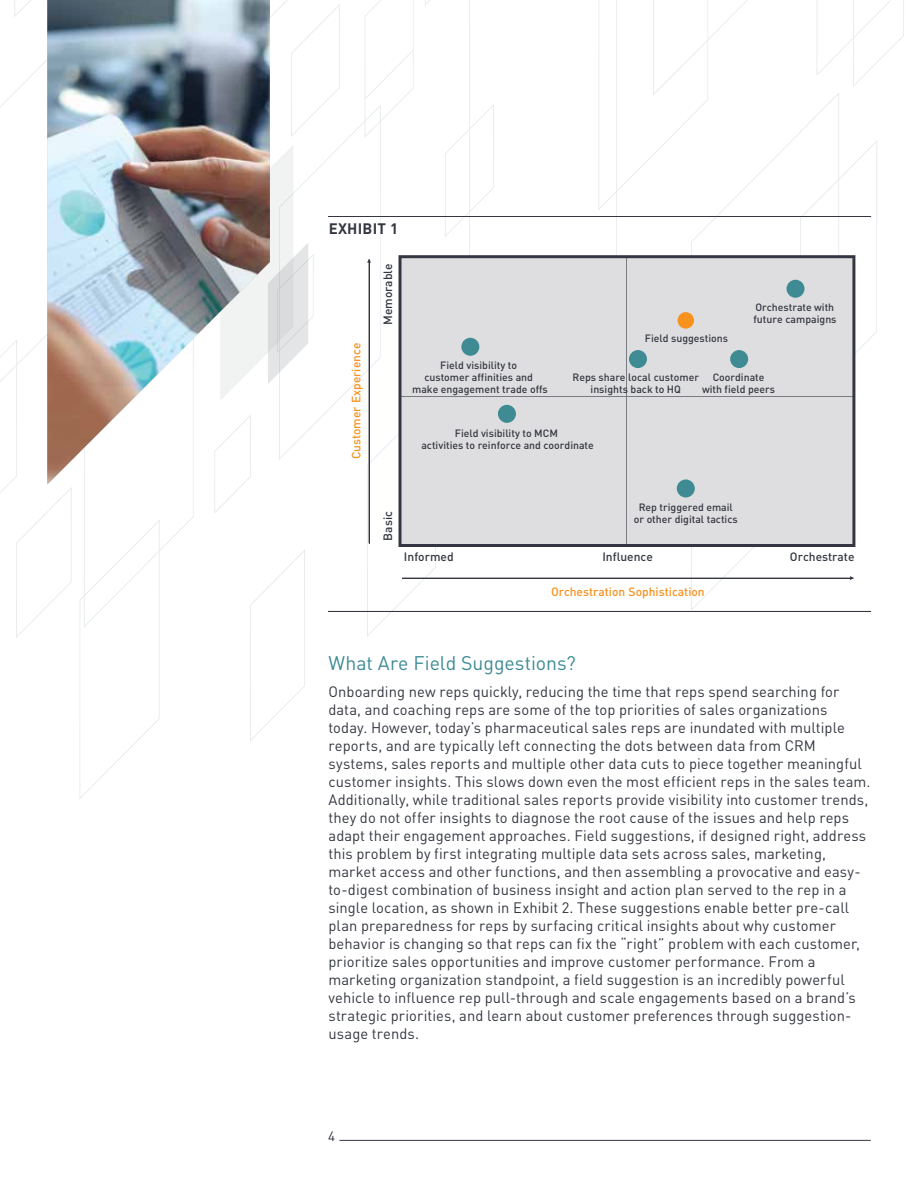
<style>
.page{position:relative;width:918px;height:1188px;background:#fff}
.page>*{position:absolute;margin:0;border:0;box-sizing:border-box;transform-origin:0 0}
.t1{font:19.5px "DIN Pro";letter-spacing:-.005em;color:#3e8b94}
.t2{font:15px/18px "DIN Pro";letter-spacing:.005em;color:#343741}
.t3{font:700 15px "DIN Pro";letter-spacing:.015em;color:#343741}
.t4{font:13.5px "DIN Pro";color:#343741}
.t5{font:500 12px "DIN Pro";color:#f7921e}
.t6{font:500 12px "DIN Pro";color:#343741}
.t7{font:500 10.5px/12px "DIN Pro";color:#343741;text-align:center}
</style>
<div class="page">
<hr style="left:339px;top:1140px;width:532px;height:1px;background:#343741">
<svg style="left:691px;top:93px;width:148px;height:518px"></svg>
<svg style="left:599px;top:0;width:162px;height:210px"></svg>
<svg style="left:817px;top:0;width:87px;height:87px"></svg>
<hr style="left:328px;top:216px;width:543px;height:1px;background:#343741">
<div style="left:516px;top:255px;width:339px;height:292px;background:#dedee0"></div>
<div style="left:678px;top:312px;width:16px;height:17px;background:#f7921e;border-radius:50%"></div>
<svg style="left:787px;top:140px;width:90px;height:269px"></svg>
<svg style="left:730px;top:350px;width:18px;height:18px"></svg>
<svg style="left:677px;top:479px;width:18px;height:18px"></svg>
<div style="left:562px;top:274px;width:85px;height:258px;background:#dedee0"></div>
<svg style="left:0;top:0;width:516px;height:799px"></svg>
<hr style="left:402px;top:578px;width:449px;height:1px;background:#343741">
<hr style="left:328px;top:611px;width:543px;height:1px;background:#343741">
<p class="t3" style="left:329px;top:216px;width:71px">EXHIBIT 1</p>
<p class="t5" style="left:346px;top:459px;width:118px;rotate:-90deg">Customer Experience</p>
<p class="t6" style="left:378px;top:325px;width:63px;rotate:-90deg">Memorable</p>
<p class="t7" style="left:645px;top:331px;width:85px">Field suggestions</p>
<p class="t7" style="left:753px;top:300px;width:85px;text-align:left">Orchestrate with future campaigns</p>
<p class="t7" style="left:412px;top:358px;width:137px">Field visibility to<br>customer affinities and make engagement trade offs</p>
<p class="t7" style="left:421px;top:426px;width:174px">Field visibility to MCM<br>activities to reinforce and coordinate</p>
<p class="t7" style="left:702px;top:370px;width:74px">Coordinate with field peers</p>
<p class="t7" style="left:573px;top:370px;width:128px">Reps share local customer insights back to HQ</p>
<p class="t6" style="left:378px;top:541px;width:31px;rotate:-90deg">Basic</p>
<p class="t7" style="left:634px;top:500px;width:105px">Rep triggered email or other digital tactics</p>
<p class="t6" style="left:404px;top:547px;width:51px">Informed</p>
<p class="t6" style="left:790px;top:547px;width:66px">Orchestrate</p>
<p class="t6" style="left:602px;top:547px;width:52px">Influence</p>
<p class="t5" style="left:551px;top:582px;width:155px">Orchestration Sophistication</p>
<h1 class="t1" style="left:328px;top:648px;width:249px">What Are Field Suggestions?</h1>
<p class="t2" style="left:328px;top:681px;width:544px">Onboarding new reps quickly, reducing the time that reps spend searching for data, and coaching reps are some of the top priorities of sales organizations<br>today. However, today’s pharmaceutical sales reps are inundated with multiple reports, and are typically left connecting the dots between data from CRM systems, sales reports and multiple other data cuts to piece together meaningful customer insights. This slows down even the most efficient reps in the sales team.<br>Additionally, while traditional sales reports provide visibility into customer trends, they do not offer insights to diagnose the root cause of the issues and help reps adapt their engagement approaches. Field suggestions, if designed right, address this problem by first integrating multiple data sets across sales, marketing, market access and other functions, and then assembling a provocative and easy&shy;to-digest combination of business insight and action plan served to the rep in a single location, as shown in Exhibit 2. These suggestions enable better pre-call plan preparedness for reps by surfacing critical insights about why customer behavior is changing so that reps can fix the “right” problem with each customer, prioritize sales opportunities and improve customer performance. From a marketing organization standpoint, a field suggestion is an incredibly powerful vehicle to influence rep pull-through and scale engagements based on a brand’s strategic priorities, and learn about customer preferences through suggestion&shy;usage trends.</p>
<p class="t4" style="left:328px;top:1125px;width:8px">4</p>
</div>
